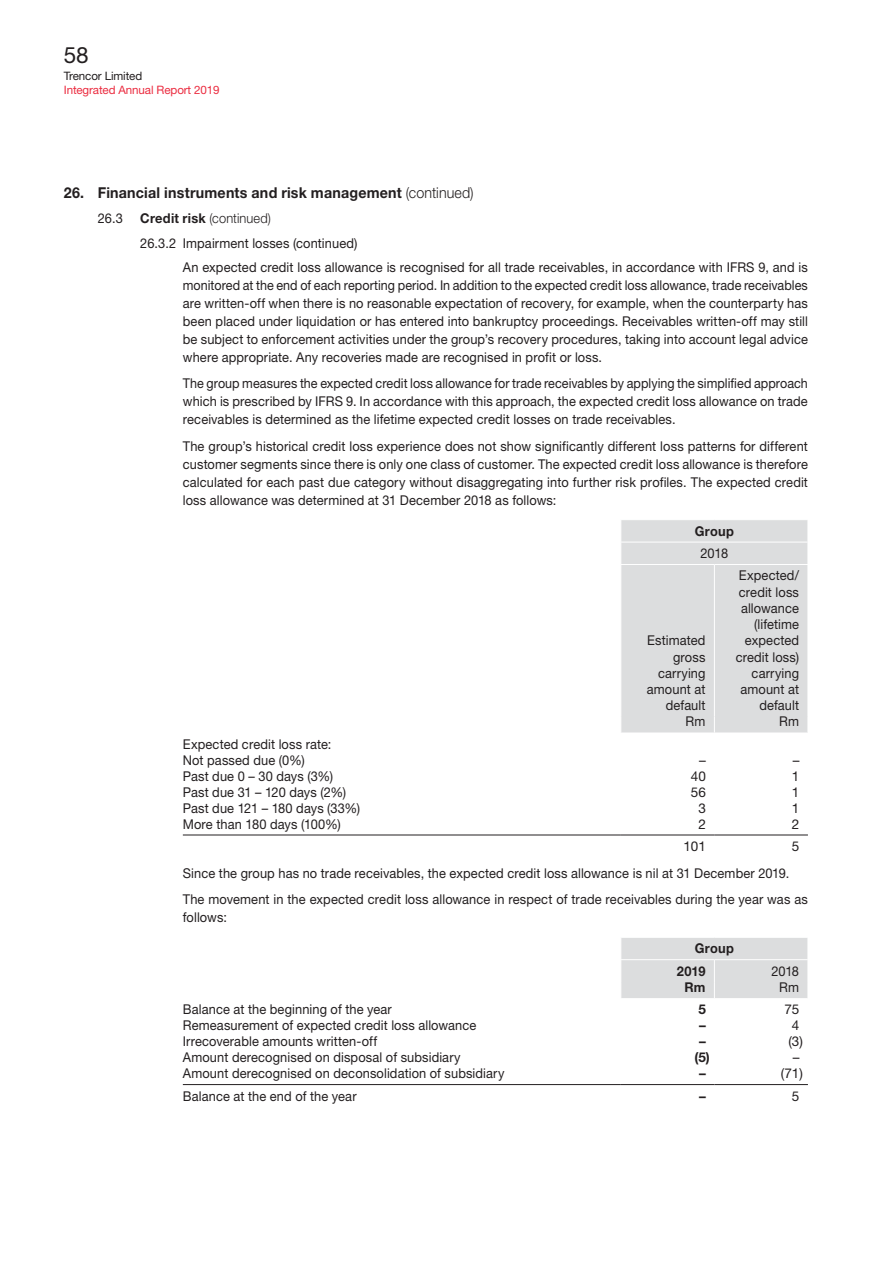
<style>
.page{position:relative;width:893px;height:1263px;background:#fff}
.page>*{position:absolute;margin:0;border:0;box-sizing:border-box;transform-origin:0 0}
.t1{font:22.5px "Helvetica Neue LT Std";color:#231f20}
.t2{font:700 15px "Helvetica Neue LT Std";letter-spacing:.015em;color:#231f20;scale:.95 1}
.t3{font:13.5px/16.2px "Helvetica Neue LT Std";letter-spacing:.01em;color:#231f20;scale:.95 1}
.t4{font:13.5px/18px "Helvetica Neue LT Std";letter-spacing:.01em;color:#231f20;text-align:justify;scale:.93 1}
.t5{font:13.5px "Helvetica Neue LT Std";letter-spacing:.01em;color:#231f20}
.t6{font:700 13.5px/22.4px "Helvetica Neue LT Std";letter-spacing:.02em;color:#231f20;scale:.95 1}
.t7{font:700 13.5px "Helvetica Neue LT Std";letter-spacing:.02em;color:#231f20}
.t8{font:11.55px "Helvetica Neue LT Std";letter-spacing:-.01em;color:#eb2d41}
.t9{font:11.55px "Helvetica Neue LT Std";letter-spacing:-.01em;color:#231f20}
.s1{font-weight:300}
.s2{font-weight:700}
</style>
<div class="page">
<div style="left:621px;top:520px;width:187px;height:212px;background:#dcddde"></div>
<hr style="left:183px;top:835px;width:438px;height:1px;background:#231f20">
<hr style="left:621px;top:835px;width:93px;height:1px;background:#231f20">
<hr style="left:714px;top:835px;width:94px;height:1px;background:#231f20">
<div style="left:621px;top:938px;width:187px;height:60px;background:#dcddde"></div>
<hr style="left:183px;top:1084px;width:438px;height:1px;background:#231f20">
<hr style="left:621px;top:1084px;width:93px;height:1px;background:#231f20">
<hr style="left:714px;top:1084px;width:94px;height:1px;background:#231f20">
<h1 class="t1" style="left:64px;top:42px;width:27px">58</h1>
<p class="t9" style="left:64px;top:69px;width:80px">Trencor Limited</p>
<p class="t8" style="left:64px;top:83px;width:157px">Integrated Annual Report 2019</p>
<p class="t2" style="left:64px;top:183px;width:433px">26. Financial instruments and risk management <span class="s1">(continued)</span></p>
<p class="t3" style="left:98px;top:210px;width:28px">26.3</p>
<p class="t3" style="left:140px;top:205px;width:230px;line-height:25px"><span class="s2">Credit risk</span> <span class="s1">(continued)<br></span>26.3.2 Impairment losses (continued)</p>
<p class="t3" style="left:183px;top:258px;width:660px;line-height:18px;text-align:justify">An expected credit loss allowance is recognised for all trade receivables, in accordance with IFRS 9, and is monitored at the end of each reporting period. In addition to the expected credit loss allowance, trade receivables are written-off when there is no reasonable expectation of recovery, for example, when the counterparty has been placed under liquidation or has entered into bankruptcy proceedings. Receivables written-off may still be subject to enforcement activities under the group’s recovery procedures, taking into account legal advice where appropriate. Any recoveries made are recognised in profit or loss.</p>
<p class="t4" style="left:183px;top:374px;width:674px">The group measures the expected credit loss allowance for trade receivables by applying the simplified approach which is prescribed by IFRS 9. In accordance with this approach, the expected credit loss allowance on trade receivables is determined as the lifetime expected credit losses on trade receivables.</p>
<p class="t3" style="left:183px;top:437px;width:660px;line-height:18px;text-align:justify">The group’s historical credit loss experience does not show significantly different loss patterns for different customer segments since there is only one class of customer. The expected credit loss allowance is therefore calculated for each past due category without disaggregating into further risk profiles. The expected credit loss allowance was determined at 31 December 2018 as follows:</p>
<p class="t6" style="left:695px;top:519px;width:43px">Group</p>
<p class="t3" style="left:701px;top:545px;width:31px">2018</p>
<p class="t3" style="left:647px;top:632px;width:63px;text-align:right">Estimated gross carrying amount at default</p>
<p class="t3" style="left:736px;top:567px;width:68px;text-align:right">Expected/ credit loss allowance (lifetime expected credit loss) carrying amount at default</p>
<p class="t3" style="left:183px;top:735px;width:158px">Expected credit loss rate:<br>Not passed due (0%)</p>
<p class="t3" style="left:686px;top:713px;width:22px">Rm</p>
<p class="t3" style="left:779px;top:713px;width:22px">Rm</p>
<p class="t5" style="left:699px;top:752px;width:8px">–</p>
<p class="t5" style="left:793px;top:752px;width:8px">–</p>
<p class="t3" style="left:183px;top:767px;width:160px">Past due 0 – 30 days (3%)</p>
<p class="t5" style="left:691px;top:768px;width:17px">40</p>
<p class="t5" style="left:792px;top:768px;width:9px">1</p>
<p class="t3" style="left:183px;top:783px;width:173px">Past due 31 – 120 days (2%)</p>
<p class="t5" style="left:691px;top:784px;width:17px">56</p>
<p class="t5" style="left:792px;top:784px;width:9px">1</p>
<p class="t3" style="left:183px;top:799px;width:188px">Past due 121 – 180 days (33%)</p>
<p class="t5" style="left:698px;top:800px;width:9px">3</p>
<p class="t5" style="left:792px;top:800px;width:9px">1</p>
<p class="t3" style="left:183px;top:815px;width:168px">More than 180 days (100%)</p>
<p class="t5" style="left:698px;top:816px;width:9px">2</p>
<p class="t5" style="left:792px;top:816px;width:9px">2</p>
<p class="t5" style="left:683px;top:838px;width:24px">101</p>
<p class="t5" style="left:792px;top:838px;width:9px">5</p>
<p class="t3" style="left:183px;top:860px;width:659px;line-height:26.5px">Since the group has no trade receivables, the expected credit loss allowance is nil at 31 December 2019.<br>The movement in the expected credit loss allowance in respect of trade receivables during the year was as</p>
<p class="t3" style="left:183px;top:909px;width:48px">follows:</p>
<p class="t6" style="left:677px;top:937px;width:62px;text-indent:18px">Group<br>2019</p>
<p class="t3" style="left:771px;top:963px;width:31px">2018</p>
<p class="t6" style="left:684px;top:975px;width:24px">Rm</p>
<p class="t3" style="left:779px;top:979px;width:22px">Rm</p>
<p class="t3" style="left:183px;top:1001px;width:221px">Balance at the beginning of the year</p>
<p class="t7" style="left:698px;top:1001px;width:9px">5</p>
<p class="t5" style="left:784px;top:1001px;width:17px">75</p>
<p class="t3" style="left:183px;top:1017px;width:311px">Remeasurement of expected credit loss allowance</p>
<p class="t7" style="left:699px;top:1017px;width:8px">–</p>
<p class="t5" style="left:792px;top:1017px;width:9px">4</p>
<p class="t3" style="left:183px;top:1033px;width:206px">Irrecoverable amounts written-off</p>
<p class="t7" style="left:699px;top:1033px;width:8px">–</p>
<p class="t5" style="left:788px;top:1033px;width:16px">(3)</p>
<p class="t3" style="left:183px;top:1049px;width:294px">Amount derecognised on disposal of subsidiary</p>
<p class="t7" style="left:694px;top:1049px;width:17px">(5)</p>
<p class="t5" style="left:793px;top:1049px;width:8px">–</p>
<p class="t3" style="left:183px;top:1065px;width:340px">Amount derecognised on deconsolidation of subsidiary</p>
<p class="t7" style="left:699px;top:1065px;width:8px">–</p>
<p class="t5" style="left:781px;top:1065px;width:24px">(71)</p>
<p class="t3" style="left:183px;top:1087px;width:184px">Balance at the end of the year</p>
<p class="t7" style="left:699px;top:1087px;width:8px">–</p>
<p class="t5" style="left:792px;top:1088px;width:9px">5</p>
</div>
